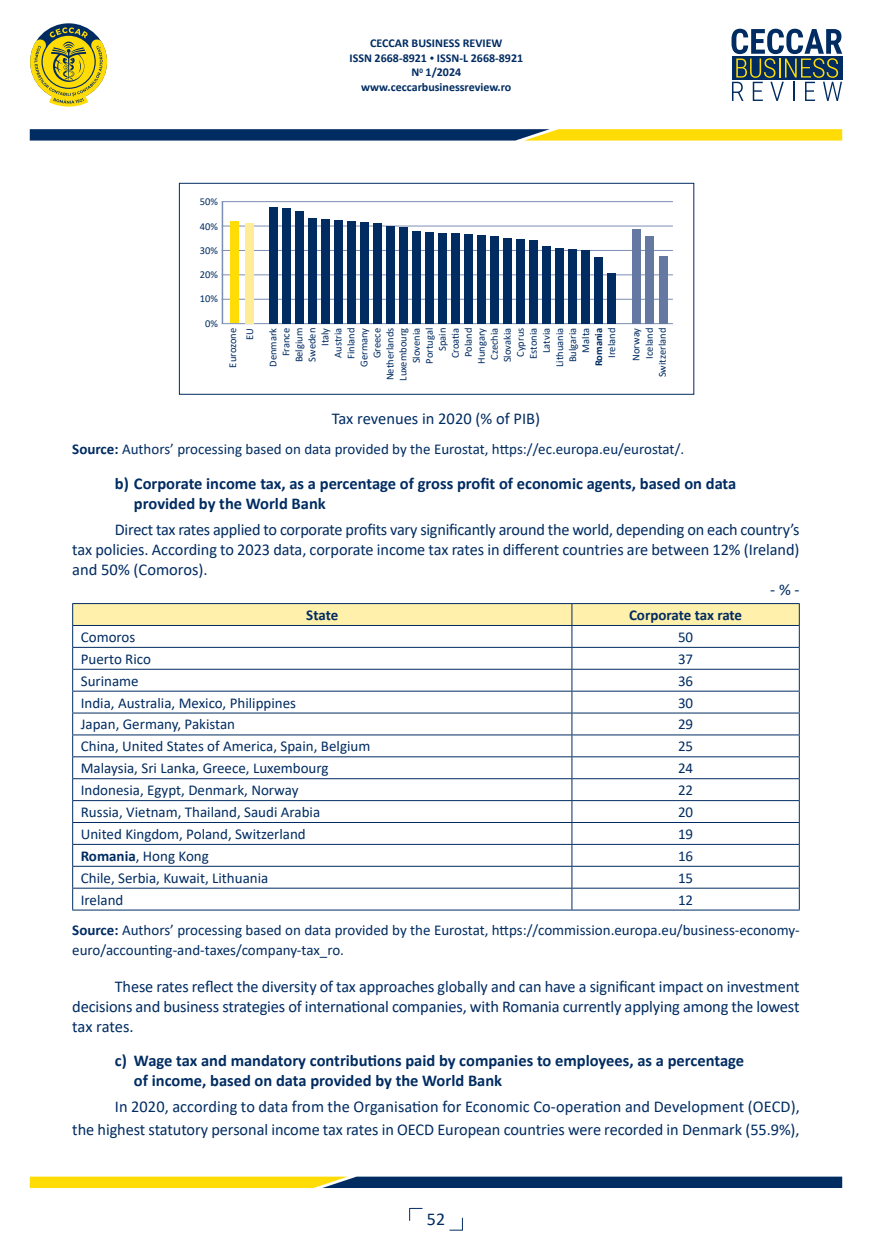
<style>
.page{position:relative;width:872px;height:1255px;background:#fff}
.page>*{position:absolute;margin:0;border:0;box-sizing:border-box;transform-origin:0 0}
.t1{font:18px "Calibri";color:#002c62}
.t2{font:16.5px/19.8px "Calibri";letter-spacing:-.005em;color:#002c62;text-align:justify}
.t3{font:700 16.5px/19.8px "Calibri";color:#002c62}
.t4{font:15px/30.5px "Calibri";color:#002c62}
.t5{font:700 15px "Calibri";letter-spacing:-.01em;color:#002c62}
.t6{font:700 12px/14.4px "Calibri";color:#002c62;text-align:center}
.t7{font:10.5px/13px "Calibri";color:#002c62;text-align:right}
.t8{font:700 10.5px "Calibri";color:#002c62}
.s1{font-size:9px}
.s2{font-weight:700}
</style>
<div class="page">
<svg style="left:409px;top:1207px;width:13px;height:13px"></svg>
<svg style="left:30px;top:27px;width:77px;height:80px"></svg>
<svg style="left:731px;top:29px;width:111px;height:72px"></svg>
<svg style="left:30px;top:129px;width:812px;height:11px;background:#637144"></svg>
<svg style="left:30px;top:1176px;width:812px;height:11px;background:#6a774c"></svg>
<svg style="left:449px;top:1217px;width:14px;height:13px"></svg>
<svg style="left:72px;top:603px;width:728px;height:306px"></svg>
<hr style="left:72px;top:909px;width:500px;height:1px;background:#002c62">
<hr style="left:572px;top:909px;width:227px;height:1px;background:#002c62">
<div style="left:179px;top:183px;width:515px;height:211px;border:1px solid #002c62"></div>
<hr style="left:222px;top:201px;width:1px;height:123px;background:#7c8db3">
<hr style="left:222px;top:201px;width:451px;height:1px;background:#7c8db3">
<hr style="left:222px;top:226px;width:451px;height:1px;background:#7c8db3">
<hr style="left:222px;top:250px;width:451px;height:1px;background:#7c8db3">
<hr style="left:222px;top:274px;width:451px;height:1px;background:#7c8db3">
<hr style="left:222px;top:299px;width:451px;height:1px;background:#7c8db3">
<hr style="left:222px;top:323px;width:451px;height:1px;background:#7c8db3">
<div style="left:230px;top:221px;width:8px;height:102px;background:#ffdc06"></div>
<div style="left:245px;top:223px;width:8px;height:100px;background:#ffec97"></div>
<div style="left:269px;top:207px;width:9px;height:116px;background:#002c62"></div>
<div style="left:282px;top:208px;width:9px;height:115px;background:#002c62"></div>
<div style="left:295px;top:211px;width:9px;height:112px;background:#002c62"></div>
<div style="left:308px;top:218px;width:9px;height:105px;background:#002c62"></div>
<div style="left:321px;top:219px;width:9px;height:104px;background:#002c62"></div>
<div style="left:334px;top:219px;width:9px;height:104px;background:#002c62"></div>
<div style="left:347px;top:221px;width:9px;height:102px;background:#002c62"></div>
<div style="left:360px;top:222px;width:9px;height:101px;background:#002c62"></div>
<div style="left:373px;top:223px;width:9px;height:100px;background:#002c62"></div>
<div style="left:386px;top:226px;width:9px;height:97px;background:#002c62"></div>
<div style="left:399px;top:227px;width:9px;height:96px;background:#002c62"></div>
<div style="left:412px;top:231px;width:9px;height:92px;background:#002c62"></div>
<div style="left:425px;top:232px;width:9px;height:91px;background:#002c62"></div>
<div style="left:438px;top:233px;width:9px;height:90px;background:#002c62"></div>
<div style="left:451px;top:233px;width:9px;height:90px;background:#002c62"></div>
<div style="left:464px;top:234px;width:9px;height:89px;background:#002c62"></div>
<div style="left:477px;top:235px;width:9px;height:88px;background:#002c62"></div>
<div style="left:490px;top:236px;width:9px;height:87px;background:#002c62"></div>
<div style="left:503px;top:238px;width:9px;height:85px;background:#002c62"></div>
<div style="left:516px;top:239px;width:9px;height:84px;background:#002c62"></div>
<div style="left:529px;top:240px;width:9px;height:83px;background:#002c62"></div>
<div style="left:542px;top:246px;width:9px;height:77px;background:#002c62"></div>
<div style="left:555px;top:248px;width:9px;height:75px;background:#002c62"></div>
<div style="left:568px;top:249px;width:9px;height:74px;background:#002c62"></div>
<div style="left:581px;top:250px;width:9px;height:73px;background:#002c62"></div>
<div style="left:594px;top:257px;width:9px;height:66px;background:#002c62"></div>
<div style="left:607px;top:273px;width:9px;height:50px;background:#002c62"></div>
<div style="left:632px;top:229px;width:8px;height:94px;background:#6578a2"></div>
<div style="left:645px;top:236px;width:9px;height:87px;background:#6578a2"></div>
<div style="left:659px;top:256px;width:9px;height:67px;background:#6578a2"></div>
<p class="t6" style="left:349px;top:36px;width:175px">CECCAR BUSINESS REVIEW<br>ISSN 2668-8921 <span class="s1">•</span> ISSN-L 2668-8921<br>N<sup>0</sup> 1/2024 www.ceccarbusinessreview.ro</p>
<p class="t7" style="left:200px;top:195px;width:20px">50%</p>
<p class="t7" style="left:200px;top:219px;width:20px">40%</p>
<p class="t7" style="left:200px;top:243px;width:20px">30%</p>
<p class="t7" style="left:200px;top:268px;width:20px">20%</p>
<p class="t7" style="left:200px;top:292px;width:20px">10%</p>
<p class="t7" style="left:205px;top:316px;width:14px">0%</p>
<p class="t7" style="left:224px;top:367px;width:41px;line-height:16.8px;rotate:-90deg">Eurozone<br>EU</p>
<p class="t7" style="left:266px;top:381px;width:54px;rotate:-90deg">Denmark<br>France<br>Belgium<br>Sweden<br>Italy<br>Austria<br>Finland<br>Germany<br>Greece<br>Netherlands<br>Luxembourg<br>Slovenia<br>Portugal<br>Spain<br>Croatia<br>Poland<br>Hungary<br>Czechia<br>Slovakia<br>Cyprus<br>Estonia<br>Latvia<br>Lithuania<br>Bulgaria<br>Malta</p>
<p class="t8" style="left:591px;top:366px;width:40px;rotate:-90deg">Romania</p>
<p class="t7" style="left:605px;top:358px;width:31px;rotate:-90deg">Ireland</p>
<p class="t7" style="left:629px;top:377px;width:51px;rotate:-90deg">Norway<br>Iceland<br>Switzerland</p>
<p class="t2" style="left:332px;top:408px;width:210px">Tax revenues in 2020 (% of PIB)</p>
<p class="t4" style="left:72px;top:434px;width:613px"><span class="s2">Source:</span> Authors’ processing based on data provided by the Eurostat, https://ec.europa.eu/eurostat/.</p>
<p class="t3" style="left:134px;top:473px;width:604px;text-indent:-19px">b) Corporate income tax, as a percentage of gross profit of economic agents, based on data provided by the World Bank</p>
<p class="t2" style="left:72px;top:519px;width:728px;text-indent:43px">Direct tax rates applied to corporate profits vary significantly around the world, depending on each country’s tax policies. According to 2023 data, corporate income tax rates in different countries are between 12% (Ireland) and 50% (Comoros).</p>
<p class="t2" style="left:770px;top:579px;width:31px">- % -</p>
<p class="t5" style="left:306px;top:604px;width:33px">State</p>
<p class="t5" style="left:629px;top:604px;width:115px">Corporate tax rate</p>
<p class="t4" style="left:81px;top:621px;width:56px">Comoros</p>
<p class="t4" style="left:678px;top:621px;width:17px">50</p>
<p class="t4" style="left:81px;top:643px;width:72px">Puerto Rico</p>
<p class="t4" style="left:678px;top:643px;width:17px">37</p>
<p class="t4" style="left:81px;top:665px;width:59px">Suriname</p>
<p class="t4" style="left:678px;top:665px;width:17px">36</p>
<p class="t4" style="left:81px;top:687px;width:217px">India, Australia, Mexico, Philippines</p>
<p class="t4" style="left:678px;top:687px;width:17px">30</p>
<p class="t4" style="left:81px;top:708px;width:156px">Japan, Germany, Pakistan</p>
<p class="t4" style="left:678px;top:708px;width:17px">29</p>
<p class="t4" style="left:81px;top:730px;width:291px">China, United States of America, Spain, Belgium</p>
<p class="t4" style="left:678px;top:730px;width:17px">25</p>
<p class="t4" style="left:81px;top:752px;width:249px">Malaysia, Sri Lanka, Greece, Luxembourg</p>
<p class="t4" style="left:678px;top:752px;width:17px">24</p>
<p class="t4" style="left:81px;top:774px;width:219px">Indonesia, Egypt, Denmark, Norway</p>
<p class="t4" style="left:678px;top:774px;width:17px">22</p>
<p class="t4" style="left:81px;top:796px;width:241px">Russia, Vietnam, Thailand, Saudi Arabia</p>
<p class="t4" style="left:678px;top:796px;width:17px">20</p>
<p class="t4" style="left:81px;top:818px;width:226px">United Kingdom, Poland, Switzerland</p>
<p class="t4" style="left:678px;top:818px;width:17px">19</p>
<p class="t4" style="left:81px;top:840px;width:130px"><span class="s2">Romania</span>, Hong Kong</p>
<p class="t4" style="left:678px;top:840px;width:17px">16</p>
<p class="t4" style="left:81px;top:862px;width:189px">Chile, Serbia, Kuwait, Lithuania</p>
<p class="t4" style="left:678px;top:862px;width:17px">15</p>
<p class="t4" style="left:81px;top:883px;width:44px">Ireland</p>
<p class="t4" style="left:72px;top:883px;width:729px;text-indent:605px">12<br><span class="s2">Source:</span> Authors’ processing based on data provided by the Eurostat, https://commission.europa.eu/business-economy-</p>
<p class="t4" style="left:72px;top:934px;width:273px">euro/accounting-and-taxes/company-tax_ro.</p>
<p class="t2" style="left:72px;top:975px;width:728px;text-indent:43px">These rates reflect the diversity of tax approaches globally and can have a significant impact on investment decisions and business strategies of international companies, with Romania currently applying among the lowest tax rates.</p>
<p class="t3" style="left:134px;top:1050px;width:611px;text-indent:-19px">c) Wage tax and mandatory contributions paid by companies to employees, as a percentage of income, based on data provided by the World Bank</p>
<p class="t2" style="left:72px;top:1095px;width:729px;line-height:22px;text-align:right">In 2020, according to data from the Organisation for Economic Co-operation and Development (OECD),<br>the highest statutory personal income tax rates in OECD European countries were recorded in Denmark (55.9%),</p>
<p class="t1" style="left:427px;top:1206px;width:20px">52</p>
</div>
